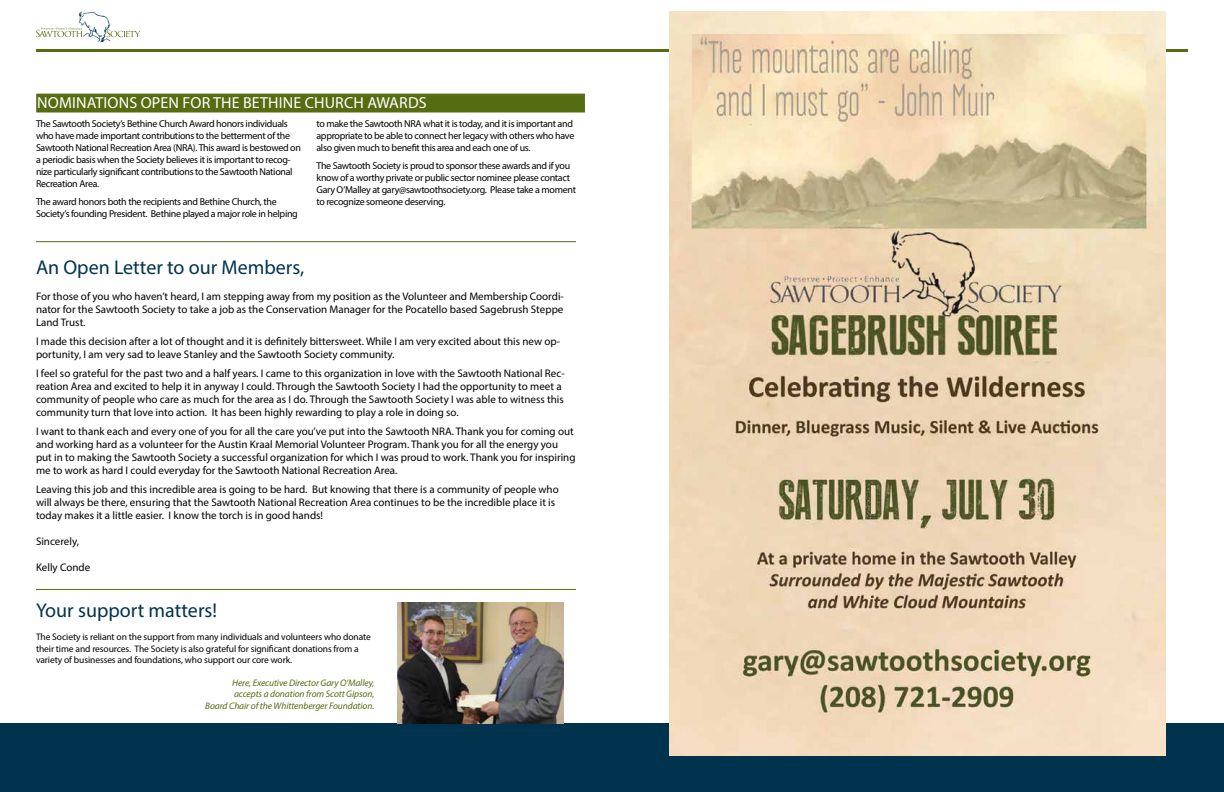
<style>
.page{position:relative;width:1224px;height:792px;background:#fff}
.page>*{position:absolute;margin:0;border:0;box-sizing:border-box;transform-origin:0 0}
.t1{font:20px "Myriad Pro";color:#00334e}
.t2{font:16px "Myriad Pro";letter-spacing:.01em;color:#fff}
.t3{font:11px/13px "Myriad Pro";color:#000}
.t4{font:10px/12px "Myriad Pro";letter-spacing:-.03em;color:#000}
.t5{font:9.5px/11.4px "Myriad Pro";letter-spacing:-.01em;color:#000}
.t6{font:italic 9.5px/11.4px "Myriad Pro";letter-spacing:-.01em;color:#566c11;text-align:right}
</style>
<div class="page">
<div style="left:0;top:724px;width:1224px;height:68px;background:#00334e"></div>
<hr style="left:36px;top:49px;width:1152px;height:3px;background:#566c11">
<img style="left:76px;top:11px;width:34px;height:32px">
<svg style="left:36px;top:27px;width:104px;height:10px"></svg>
<div style="left:36px;top:94px;width:549px;height:19px;background:#566c11;border:1px solid #566c11"></div>
<hr style="left:36px;top:241px;width:540px;height:1px;background:#566c11">
<img style="left:670px;top:11px;width:495px;height:745px">
<img style="left:397px;top:602px;width:167px;height:122px">
<hr style="left:36px;top:589px;width:540px;height:1px;background:#566c11">
<h2 class="t2" style="left:37px;top:93px;width:391px">NOMINATIONS OPEN FOR THE BETHINE CHURCH AWARDS</h2>
<p class="t4" style="left:36px;top:118px;width:267px">The Sawtooth Society’s Bethine Church Award honors individuals who have made important contributions to the betterment of the Sawtooth National Recreation Area (NRA). This award is bestowed on a periodic basis when the Society believes it is important to recog&shy;nize particularly significant contributions to the Sawtooth National Recreation Area.</p>
<p class="t4" style="left:36px;top:196px;width:263px">The award honors both the recipients and Bethine Church, the<br>Society’s founding President. Bethine played a major role in helping</p>
<p class="t4" style="left:316px;top:118px;width:259px">to make the Sawtooth NRA what it is today, and it is important and appropriate to be able to connect her legacy with others who have also given much to benefit this area and each one of us.</p>
<p class="t4" style="left:316px;top:160px;width:261px">The Sawtooth Society is proud to sponsor these awards and if you know of a worthy private or public sector nominee please contact Gary O’Malley at gary@sawtoothsociety.org. Please take a moment to recognize someone deserving.</p>
<h1 class="t1" style="left:36px;top:254px;width:270px">An Open Letter to our Members,</h1>
<p class="t3" style="left:36px;top:289px;width:529px;text-align:justify">For those of you who haven’t heard, I am stepping away from my position as the Volunteer and Membership Coordi&shy;nator for the Sawtooth Society to take a job as the Conservation Manager for the Pocatello based Sagebrush Steppe Land Trust.</p>
<p class="t3" style="left:36px;top:334px;width:526px">I made this decision after a lot of thought and it is definitely bittersweet. While I am very excited about this new op&shy;portunity, I am very sad to leave Stanley and the Sawtooth Society community.</p>
<p class="t3" style="left:36px;top:366px;width:530px">I feel so grateful for the past two and a half years. I came to this organization in love with the Sawtooth National Rec&shy;reation Area and excited to help it in anyway I could. Through the Sawtooth Society I had the opportunity to meet a community of people who care as much for the area as I do. Through the Sawtooth Society I was able to witness this community turn that love into action. It has been highly rewarding to play a role in doing so.</p>
<p class="t3" style="left:36px;top:424px;width:541px">I want to thank each and every one of you for all the care you’ve put into the Sawtooth NRA. Thank you for coming out and working hard as a volunteer for the Austin Kraal Memorial Volunteer Program. Thank you for all the energy you put in to making the Sawtooth Society a successful organization for which I was proud to work. Thank you for inspiring me to work as hard I could everyday for the Sawtooth National Recreation Area.</p>
<p class="t3" style="left:36px;top:482px;width:524px">Leaving this job and this incredible area is going to be hard. But knowing that there is a community of people who will always be there, ensuring that the Sawtooth National Recreation Area continues to be the incredible place it is today makes it a little easier. I know the torch is in good hands!</p>
<p class="t3" style="left:36px;top:534px;width:45px">Sincerely,</p>
<p class="t3" style="left:36px;top:560px;width:56px">Kelly Conde</p>
<h1 class="t1" style="left:36px;top:598px;width:183px">Your support matters!</h1>
<p class="t5" style="left:36px;top:631px;width:337px">The Society is reliant on the support from many individuals and volunteers who donate their time and resources. The Society is also grateful for significant donations from a variety of businesses and foundations, who support our core work.</p>
<p class="t6" style="left:205px;top:677px;width:171px">Here, Executive Director Gary O’Malley, accepts a donation from Scott Gipson,<br>Board Chair of the Whittenberger Foundation.</p>
</div>
